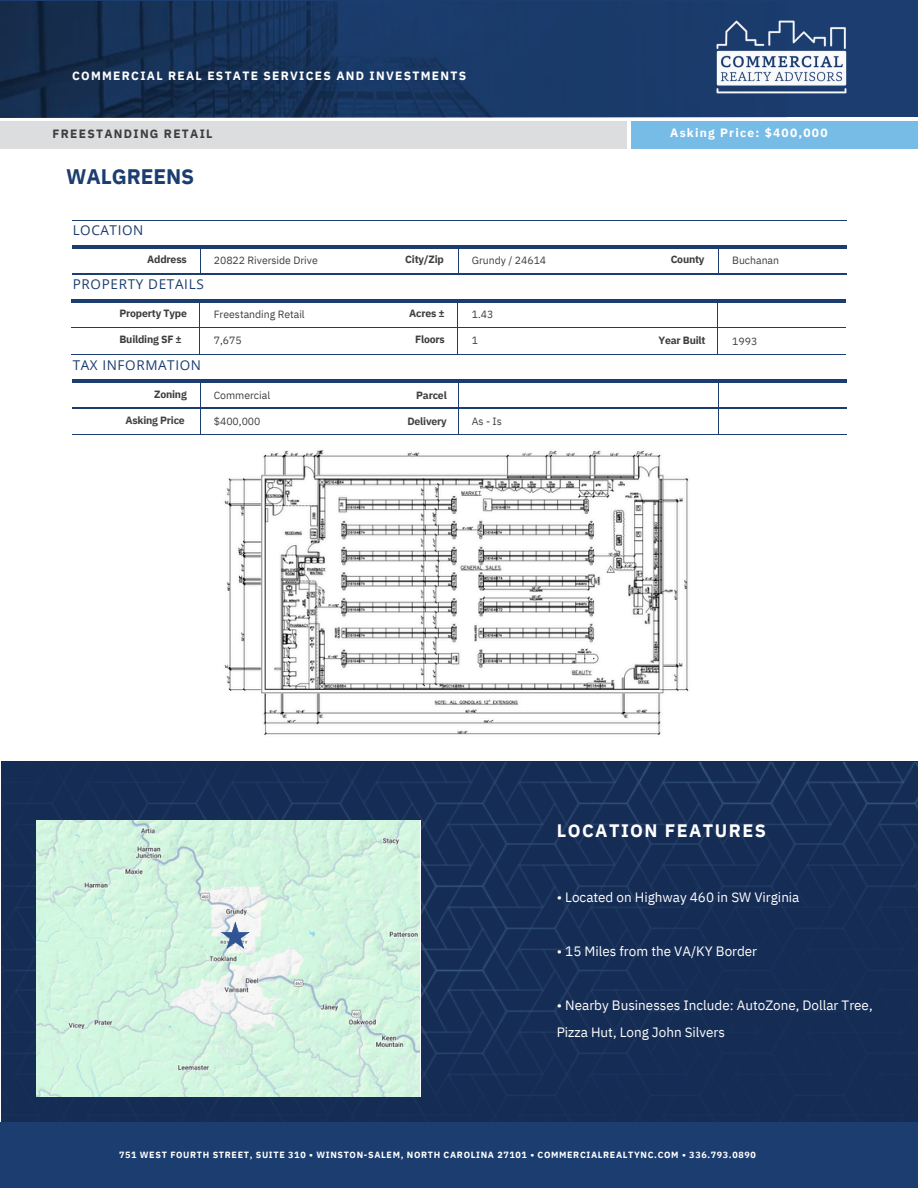
<style>
.page{position:relative;width:918px;height:1188px;background:#fff}
.page>*{position:absolute;margin:0;border:0;box-sizing:border-box;transform-origin:0 0}
.t1{font:700 21px "IBM Plex Sans";letter-spacing:-.005em;color:#1b3d6f}
.t2{font:700 18px "IBM Plex Sans";letter-spacing:.08em;color:#fff}
.t3{font:13.5px/27px "IBM Plex Sans";color:#fff}
.t4{font:13.5px "Open Sans";letter-spacing:.045em;color:#1b3d6f}
.t5{font:700 12px "IBM Plex Sans";letter-spacing:.11em;color:#fff}
.t6{font:700 12px "IBM Plex Sans";letter-spacing:.105em;color:#3f3e3f}
.t7{font:10.5px "IBM Plex Sans";letter-spacing:-.005em;color:#3f3e3f}
.t8{font:700 10.5px "IBM Plex Sans";letter-spacing:-.02em;color:#3f3e3f}
.t9{font:700 10.5px "IBM Plex Sans";letter-spacing:-.02em;color:#444243}
.t10{font:10.5px "IBM Plex Sans";letter-spacing:-.005em;color:#444243}
.t11{font:700 9px "IBM Plex Sans";letter-spacing:.07em;color:#fff}
</style>
<div class="page">
<img style="left:1px;top:762px;width:917px;height:361px">
<img style="left:37px;top:821px;width:383px;height:275px">
<svg style="left:221px;top:922px;width:29px;height:27px"></svg>
<div style="left:0;top:121px;width:627px;height:27px;background:#dcddde"></div>
<div style="left:631px;top:121px;width:287px;height:27px;background:#77bbe7"></div>
<div style="left:0;top:0;width:918px;height:117px;background:#1b3d6f"></div>
<img style="left:0;top:1px;width:494px;height:116px">
<div style="left:0;top:1123px;width:918px;height:65px;background:#1b3d6f"></div>
<img style="left:716px;top:20px;width:131px;height:74px">
<hr style="left:200px;top:408px;width:129px;height:1px;background:#1b3d6f">
<hr style="left:200px;top:435px;width:129px;height:1px;background:#1b3d6f">
<hr style="left:458px;top:408px;width:129px;height:1px;background:#1b3d6f">
<hr style="left:458px;top:435px;width:129px;height:1px;background:#1b3d6f">
<hr style="left:719px;top:408px;width:128px;height:1px;background:#1b3d6f">
<hr style="left:719px;top:435px;width:128px;height:1px;background:#1b3d6f">
<hr style="left:587px;top:408px;width:132px;height:1px;background:#1b3d6f">
<hr style="left:587px;top:435px;width:132px;height:1px;background:#1b3d6f">
<hr style="left:329px;top:408px;width:129px;height:1px;background:#1b3d6f">
<svg style="left:458px;top:383px;width:1px;height:52px"></svg>
<hr style="left:329px;top:435px;width:129px;height:1px;background:#1b3d6f">
<hr style="left:73px;top:408px;width:127px;height:1px;background:#1b3d6f">
<svg style="left:200px;top:383px;width:1px;height:52px"></svg>
<hr style="left:73px;top:435px;width:127px;height:1px;background:#1b3d6f">
<hr style="left:73px;top:380px;width:127px;height:3px;background:#1b3d6f">
<hr style="left:200px;top:380px;width:129px;height:3px;background:#1b3d6f">
<hr style="left:329px;top:380px;width:129px;height:3px;background:#1b3d6f">
<hr style="left:458px;top:380px;width:129px;height:3px;background:#1b3d6f">
<hr style="left:587px;top:380px;width:132px;height:3px;background:#1b3d6f">
<hr style="left:719px;top:380px;width:128px;height:3px;background:#1b3d6f">
<hr style="left:73px;top:220px;width:127px;height:1px;background:#1b3d6f">
<hr style="left:200px;top:220px;width:129px;height:1px;background:#1b3d6f">
<hr style="left:329px;top:220px;width:129px;height:1px;background:#1b3d6f">
<hr style="left:458px;top:220px;width:129px;height:1px;background:#1b3d6f">
<hr style="left:587px;top:220px;width:132px;height:1px;background:#1b3d6f">
<hr style="left:719px;top:220px;width:128px;height:1px;background:#1b3d6f">
<hr style="left:200px;top:274px;width:129px;height:1px;background:#1b3d6f">
<hr style="left:458px;top:274px;width:129px;height:1px;background:#1b3d6f">
<hr style="left:719px;top:274px;width:128px;height:1px;background:#1b3d6f">
<hr style="left:73px;top:274px;width:127px;height:1px;background:#1b3d6f">
<hr style="left:329px;top:274px;width:129px;height:1px;background:#1b3d6f">
<hr style="left:587px;top:274px;width:132px;height:1px;background:#1b3d6f">
<svg style="left:458px;top:249px;width:1px;height:25px"></svg>
<svg style="left:200px;top:249px;width:1px;height:25px"></svg>
<hr style="left:73px;top:246px;width:127px;height:3px;background:#1b3d6f">
<hr style="left:200px;top:246px;width:129px;height:3px;background:#1b3d6f">
<hr style="left:329px;top:246px;width:129px;height:3px;background:#1b3d6f">
<hr style="left:458px;top:246px;width:129px;height:3px;background:#1b3d6f">
<hr style="left:587px;top:246px;width:132px;height:3px;background:#1b3d6f">
<hr style="left:719px;top:246px;width:128px;height:3px;background:#1b3d6f">
<hr style="left:199px;top:327px;width:129px;height:1px;background:#1b3d6f">
<hr style="left:457px;top:327px;width:129px;height:1px;background:#1b3d6f">
<hr style="left:718px;top:327px;width:127px;height:1px;background:#1b3d6f">
<svg style="left:717px;top:302px;width:1px;height:52px"></svg>
<hr style="left:586px;top:327px;width:132px;height:1px;background:#1b3d6f">
<svg style="left:457px;top:302px;width:1px;height:52px"></svg>
<hr style="left:328px;top:327px;width:129px;height:1px;background:#1b3d6f">
<svg style="left:199px;top:302px;width:1px;height:52px"></svg>
<hr style="left:71px;top:327px;width:128px;height:1px;background:#1b3d6f">
<hr style="left:199px;top:354px;width:129px;height:1px;background:#1b3d6f">
<hr style="left:457px;top:354px;width:129px;height:1px;background:#1b3d6f">
<hr style="left:718px;top:354px;width:127px;height:1px;background:#1b3d6f">
<hr style="left:71px;top:299px;width:128px;height:3px;background:#1b3d6f">
<hr style="left:199px;top:299px;width:129px;height:3px;background:#1b3d6f">
<hr style="left:328px;top:299px;width:129px;height:3px;background:#1b3d6f">
<hr style="left:457px;top:299px;width:129px;height:3px;background:#1b3d6f">
<hr style="left:586px;top:299px;width:132px;height:3px;background:#1b3d6f">
<hr style="left:718px;top:299px;width:127px;height:3px;background:#1b3d6f">
<hr style="left:71px;top:354px;width:128px;height:1px;background:#1b3d6f">
<hr style="left:328px;top:354px;width:129px;height:1px;background:#1b3d6f">
<hr style="left:586px;top:354px;width:132px;height:1px;background:#1b3d6f">
<img style="left:224px;top:450px;width:465px;height:285px">
<p class="t5" style="left:72px;top:67px;width:396px">COMMERCIAL REAL ESTATE SERVICES AND INVESTMENTS</p>
<p class="t6" style="left:53px;top:125px;width:161px">FREESTANDING RETAIL</p>
<h2 class="t1" style="left:66px;top:163px;width:130px">WALGREENS</h2>
<h3 class="t4" style="left:73px;top:221px;width:72px">LOCATION</h3>
<p class="t8" style="left:147px;top:252px;width:41px">Address</p>
<p class="t4" style="left:73px;top:275px;width:133px">PROPERTY DETAILS</p>
<p class="t8" style="left:119px;top:306px;width:69px">Property Type</p>
<p class="t8" style="left:119px;top:332px;width:64px">Building SF ±</p>
<p class="t4" style="left:73px;top:356px;width:130px">TAX INFORMATION</p>
<p class="t8" style="left:154px;top:387px;width:34px">Zoning</p>
<h3 class="t9" style="left:126px;top:413px;width:61px">Asking Price</h3>
<p class="t7" style="left:214px;top:253px;width:105px">20822 Riverside Drive</p>
<p class="t7" style="left:214px;top:307px;width:92px">Freestanding Retail</p>
<p class="t7" style="left:214px;top:333px;width:29px">7,675</p>
<p class="t7" style="left:214px;top:388px;width:58px">Commercial</p>
<p class="t10" style="left:214px;top:414px;width:48px">$400,000</p>
<h5 class="t8" style="left:405px;top:252px;width:40px">City/Zip</h5>
<p class="t8" style="left:409px;top:306px;width:37px">Acres ±</p>
<p class="t8" style="left:415px;top:332px;width:31px">Floors</p>
<h5 class="t8" style="left:416px;top:388px;width:32px">Parcel</h5>
<h5 class="t9" style="left:407px;top:414px;width:41px">Delivery</h5>
<p class="t7" style="left:472px;top:253px;width:76px">Grundy / 24614</p>
<p class="t7" style="left:472px;top:307px;width:23px">1.43</p>
<p class="t7" style="left:472px;top:333px;width:8px">1</p>
<p class="t10" style="left:472px;top:414px;width:32px">As - Is</p>
<p class="t5" style="left:670px;top:125px;width:159px">Asking Price: $400,000</p>
<h6 class="t8" style="left:671px;top:252px;width:35px">County</h6>
<p class="t7" style="left:732px;top:253px;width:48px">Buchanan</p>
<h1 class="t8" style="left:659px;top:333px;width:49px">Year Built</h1>
<h3 class="t7" style="left:732px;top:334px;width:27px">1993</h3>
<p class="t2" style="left:557px;top:819px;width:211px">LOCATION FEATURES</p>
<p class="t3" style="left:557px;top:884px;width:244px">• Located on Highway 460 in SW Virginia</p>
<p class="t3" style="left:557px;top:938px;width:202px">• 15 Miles from the VA/KY Border</p>
<p class="t3" style="left:557px;top:992px;width:317px">• Nearby Businesses Include: AutoZone, Dollar Tree,<br>Pizza Hut, Long John Silvers</p>
<p class="t11" style="left:119px;top:1149px;width:638px">751 WEST FOURTH STREET, SUITE 310 • WINSTON-SALEM, NORTH CAROLINA 27101 • COMMERCIALREALTYNC.COM • 336.793.0890</p>
</div>
